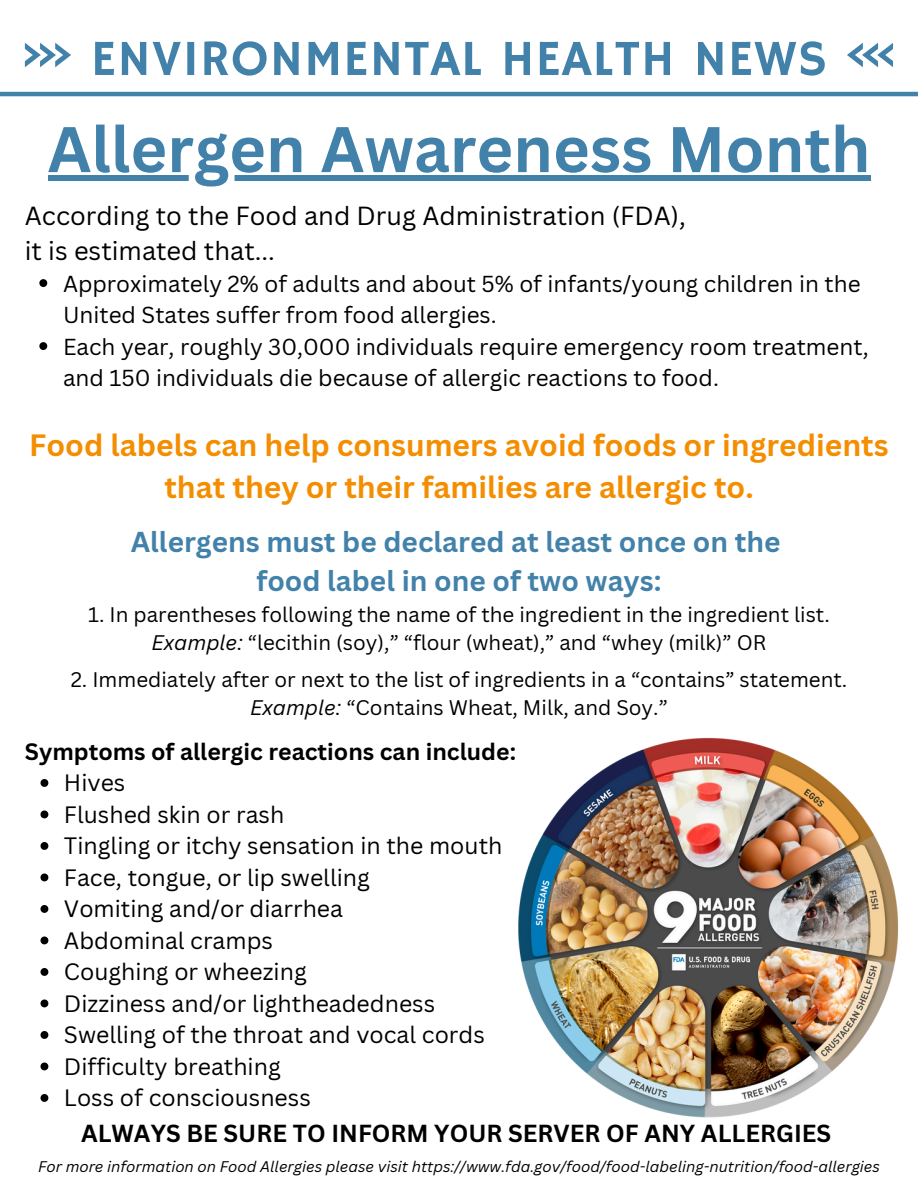
<style>
.page{position:relative;width:918px;height:1188px;background:#fff}
.page>*{position:absolute;margin:0;border:0;box-sizing:border-box;transform-origin:0 0}
.t1{font:700 63px "Canva Sans";color:#4282aa}
.t2{font:50.85px "Hammersmith One";letter-spacing:.02em;color:#4282aa}
.t3{font:700 30px/41.7px "Canva Sans";color:#f48e00;text-align:center}
.t4{font:700 28.05px "Canva Sans";color:#4282aa}
.t5{font:25.5px/34.8px "Canva Sans";color:#000}
.t6{font:700 24px "Canva Sans";color:#000}
.t7{font:23.1px "Canva Sans";color:#000}
.t8{font:700 23.1px "Canva Sans";color:#000}
.t9{font:22.5px/31.5px "Canva Sans";color:#000}
.t10{font:20.55px "Canva Sans";color:#000}
.t11{font:italic 15px "Canva Sans";color:#000}
.s1{font-style:italic}
</style>
<div class="page">
<svg style="left:25px;top:43px;width:46px;height:24px"></svg>
<svg style="left:847px;top:43px;width:46px;height:24px"></svg>
<hr style="left:0;top:92px;width:918px;height:4px;background:#4282aa">
<img style="left:518px;top:737px;width:381px;height:381px">
<div style="left:48px;top:175px;width:823px;height:6px;background:#4282aa"></div>
<svg style="left:41px;top:779px;width:7px;height:8px"></svg>
<svg style="left:41px;top:811px;width:7px;height:7px"></svg>
<svg style="left:41px;top:842px;width:7px;height:8px"></svg>
<svg style="left:41px;top:874px;width:7px;height:7px"></svg>
<svg style="left:41px;top:905px;width:7px;height:8px"></svg>
<svg style="left:41px;top:937px;width:7px;height:7px"></svg>
<svg style="left:41px;top:968px;width:7px;height:8px"></svg>
<svg style="left:41px;top:1000px;width:7px;height:7px"></svg>
<svg style="left:41px;top:1031px;width:7px;height:8px"></svg>
<svg style="left:41px;top:1063px;width:7px;height:7px"></svg>
<svg style="left:41px;top:1094px;width:7px;height:8px"></svg>
<svg style="left:39px;top:279px;width:8px;height:8px"></svg>
<svg style="left:39px;top:342px;width:8px;height:8px"></svg>
<h2 class="t2" style="left:91px;top:29px;width:738px">ENVIRONMENTAL HEALTH NEWS</h2>
<p class="t1" style="left:48px;top:105px;width:824px">Allergen Awareness Month</p>
<p class="t5" style="left:25px;top:198px;width:663px">According to the Food and Drug Administration (FDA), it is estimated that...</p>
<p class="t9" style="left:63px;top:267px;width:799px">Approximately 2% of adults and about 5% of infants/young children in the<br>United States suffer from food allergies.</p>
<p class="t9" style="left:63px;top:330px;width:807px">Each year, roughly 30,000 individuals require emergency room treatment, and 150 individuals die because of allergic reactions to food.</p>
<p class="t3" style="left:29px;top:424px;width:861px">Food labels can help consumers avoid foods or ingredients that they or their families are allergic to.</p>
<p class="t4" style="left:131px;top:522px;width:651px">Allergens must be declared at least once on the</p>
<p class="t4" style="left:256px;top:561px;width:407px">food label in one of two ways:</p>
<p class="t10" style="left:88px;top:600px;width:743px">1. In parentheses following the name of the ingredient in the ingredient list.</p>
<p class="t10" style="left:152px;top:628px;width:616px"><span class="s1">Example:</span> “lecithin (soy),” “flour (wheat),” and “whey (milk)” OR</p>
<p class="t10" style="left:71px;top:665px;width:778px">2. Immediately after or next to the list of ingredients in a “contains” statement.</p>
<p class="t10" style="left:250px;top:693px;width:419px"><span class="s1">Example:</span> “Contains Wheat, Milk, and Soy.”</p>
<h1 class="t8" style="left:25px;top:735px;width:493px">Symptoms of allergic reactions can include:</h1>
<h6 class="t7" style="left:64px;top:767px;width:63px">Hives</h6>
<p class="t7" style="left:64px;top:798px;width:222px">Flushed skin or rash</p>
<p class="t7" style="left:64px;top:830px;width:440px">Tingling or itchy sensation in the mouth</p>
<h3 class="t7" style="left:64px;top:861px;width:307px">Face, tongue, or lip swelling</h3>
<p class="t7" style="left:64px;top:893px;width:281px">Vomiting and/or diarrhea</p>
<p class="t7" style="left:64px;top:924px;width:210px">Abdominal cramps</p>
<p class="t7" style="left:64px;top:956px;width:244px">Coughing or wheezing</p>
<p class="t7" style="left:64px;top:987px;width:373px">Dizziness and/or lightheadedness</p>
<p class="t7" style="left:64px;top:1019px;width:422px">Swelling of the throat and vocal cords</p>
<p class="t7" style="left:64px;top:1050px;width:218px">Difficulty breathing</p>
<p class="t7" style="left:64px;top:1082px;width:248px">Loss of consciousness</p>
<h5 class="t6" style="left:81px;top:1117px;width:752px">ALWAYS BE SURE TO INFORM YOUR SERVER OF ANY ALLERGIES</h5>
<p class="t11" style="left:38px;top:1156px;width:844px">For more information on Food Allergies please visit https://www.fda.gov/food/food-labeling-nutrition/food-allergies</p>
</div>
